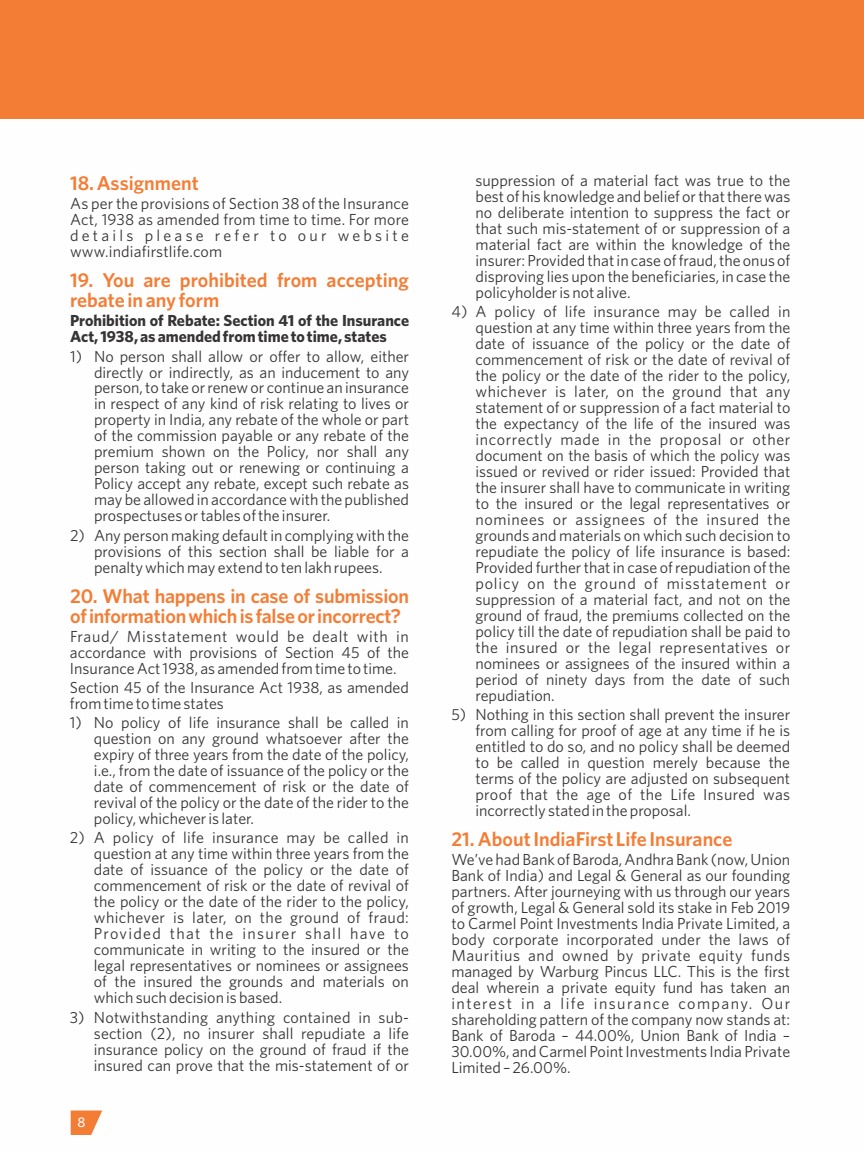
<style>
.page{position:relative;width:864px;height:1152px;background:#fff}
.page>*{position:absolute;margin:0;border:0;box-sizing:border-box;transform-origin:0 0}
.t1{font:600 20px/20px "Whitney";letter-spacing:-.005em;color:#f47d35}
.t2{font:16px/16px "Whitney";color:#373435;text-align:justify}
.t3{font:700 16px/16px "Whitney";color:#373435}
.t4{font:500 14px "Whitney";color:#fefefe}
</style>
<div class="page">
<div style="left:0;top:0;width:864px;height:119px;background:#f47d35"></div>
<svg style="left:71px;top:1111px;width:31px;height:24px"></svg>
<p class="t1" style="left:70px;top:175px;width:130px">18. Assignment</p>
<p class="t2" style="left:70px;top:197px;width:340px">As per the provisions of Section 38 of the Insurance Act, 1938 as amended from time to time. For more details please refer to our website www.indiafirstlife.com</p>
<p class="t1" style="left:70px;top:272px;width:340px">19. You are prohibited from accepting rebate in any form</p>
<p class="t3" style="left:70px;top:314px;width:341px">Prohibition of Rebate: Section 41 of the Insurance<br>Act, 1938, as amended from time to time, states</p>
<p class="t2" style="left:94px;top:349px;width:317px;text-indent:-24px">1) No person shall allow or offer to allow, either directly or indirectly, as an inducement to any person, to take or renew or continue an insurance in respect of any kind of risk relating to lives or property in India, any rebate of the whole or part of the commission payable or any rebate of the premium shown on the Policy, nor shall any person taking out or renewing or continuing a Policy accept any rebate, except such rebate as may be allowed in accordance with the published prospectuses or tables of the insurer.</p>
<p class="t2" style="left:94px;top:528px;width:317px;text-indent:-24px">2) Any person making default in complying with the provisions of this section shall be liable for a penalty which may extend to ten lakh rupees.</p>
<p class="t1" style="left:70px;top:587px;width:341px">20. What happens in case of submission ofinformationwhichisfalseorincorrect?</p>
<p class="t2" style="left:70px;top:630px;width:341px">Fraud/ Misstatement would be dealt with in accordance with provisions of Section 45 of the Insurance Act 1938, as amended from time to time.</p>
<p class="t2" style="left:70px;top:681px;width:341px">Section 45 of the Insurance Act 1938, as amended from time to time states</p>
<p class="t2" style="left:94px;top:716px;width:317px;text-indent:-24px">1) No policy of life insurance shall be called in question on any ground whatsoever after the expiry of three years from the date of the policy, i.e., from the date of issuance of the policy or the date of commencement of risk or the date of revival of the policy or the date of the rider to the policy, whichever is later.</p>
<p class="t2" style="left:94px;top:831px;width:317px;text-indent:-24px">2) A policy of life insurance may be called in question at any time within three years from the date of issuance of the policy or the date of commencement of risk or the date of revival of the policy or the date of the rider to the policy, whichever is later, on the ground of fraud:<br>Provided that the insurer shall have to communicate in writing to the insured or the legal representatives or nominees or assignees of the insured the grounds and materials on which such decision is based.</p>
<p class="t2" style="left:94px;top:1010px;width:317px;text-indent:-24px">3) Notwithstanding anything contained in sub&shy;section (2), no insurer shall repudiate a life insurance policy on the ground of fraud if the insured can prove that the mis-statement of or</p>
<p class="t4" style="left:78px;top:1117px;width:9px">8</p>
<p class="t2" style="left:476px;top:174px;width:316px">suppression of a material fact was true to the best of his knowledge and belief or that there was no deliberate intention to suppress the fact or that such mis-statement of or suppression of a material fact are within the knowledge of the insurer: Provided that in case of fraud, the onus of disproving lies upon the beneficiaries, in case the policyholder is not alive.</p>
<p class="t2" style="left:475px;top:305px;width:317px;text-indent:-24px">4) A policy of life insurance may be called in question at any time within three years from the date of issuance of the policy or the date of commencement of risk or the date of revival of the policy or the date of the rider to the policy, whichever is later, on the ground that any statement of or suppression of a fact material to the expectancy of the life of the insured was incorrectly made in the proposal or other document on the basis of which the policy was issued or revived or rider issued: Provided that the insurer shall have to communicate in writing to the insured or the legal representatives or nominees or assignees of the insured the grounds and materials on which such decision to repudiate the policy of life insurance is based:<br>Provided further that in case of repudiation of the policy on the ground of misstatement or suppression of a material fact, and not on the ground of fraud, the premiums collected on the policy till the date of repudiation shall be paid to the insured or the legal representatives or nominees or assignees of the insured within a period of ninety days from the date of such repudiation.</p>
<p class="t2" style="left:475px;top:708px;width:316px;text-indent:-24px">5) Nothing in this section shall prevent the insurer from calling for proof of age at any time if he is entitled to do so, and no policy shall be deemed to be called in question merely because the terms of the policy are adjusted on subsequent proof that the age of the Life Insured was incorrectly stated in the proposal.</p>
<p class="t1" style="left:451px;top:831px;width:282px">21. About IndiaFirst Life Insurance</p>
<p class="t2" style="left:451px;top:853px;width:340px">We’ve had Bank of Baroda, Andhra Bank (now, Union Bank of India) and Legal &amp; General as our founding partners. After journeying with us through our years of growth, Legal &amp; General sold its stake in Feb 2019 to Carmel Point Investments India Private Limited, a body corporate incorporated under the laws of Mauritius and owned by private equity funds managed by Warburg Pincus LLC. This is the first deal wherein a private equity fund has taken an interest in a life insurance company. Our shareholding pattern of the company now stands at:<br>Bank of Baroda – 44.00%, Union Bank of India – 30.00%, and Carmel Point Investments India Private Limited – 26.00%.</p>
</div>
